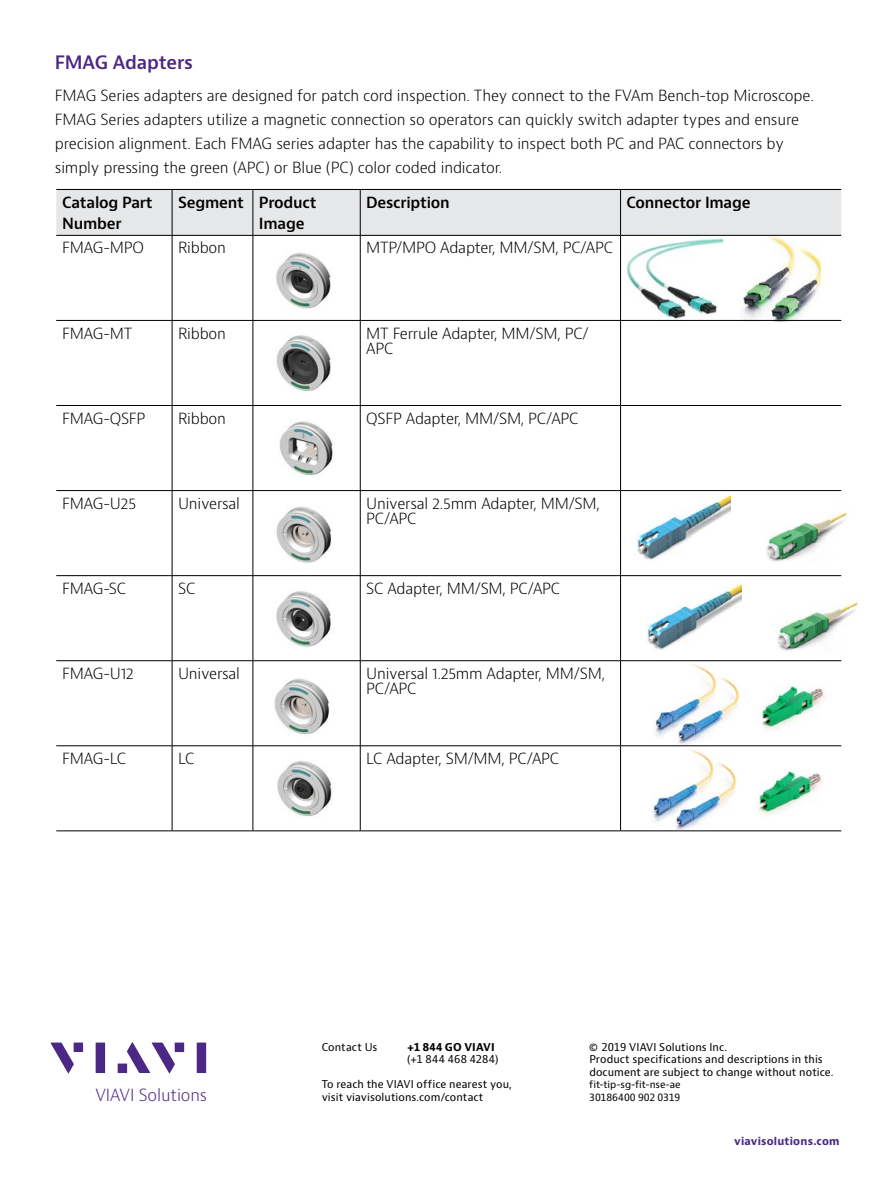
<style>
.page{position:relative;width:893px;height:1191px;background:#fff}
.page>*{position:absolute;margin:0;border:0;box-sizing:border-box;transform-origin:0 0}
.t1{font:600 18px "Bernino Sans";letter-spacing:-.01em;color:#4b2885}
.t2{font:300 16.35px "Bernino Sans";letter-spacing:-.01em;color:#4b2885}
.t3{font:300 15px/15px "Bernino Sans";letter-spacing:-.015em;color:#000}
.t4{font:600 15px/21px "Bernino Sans";letter-spacing:-.015em;color:#000}
.t5{font:10.5px/12.6px "Bernino Sans";letter-spacing:.01em;color:#000}
.t6{font:700 10.5px "Bernino Sans";letter-spacing:.02em;color:#4b2885}
.t7{font:700 10.5px "Bernino Sans";letter-spacing:.015em;color:#000}
.t8{font:9.75px/12.6px "Bernino Sans";letter-spacing:-.005em;color:#000}
</style>
<div class="page">
<img style="left:627px;top:238px;width:96px;height:82px">
<img style="left:740px;top:236px;width:80px;height:86px">
<img style="left:626px;top:491px;width:105px;height:69px">
<img style="left:766px;top:512px;width:81px;height:49px">
<img style="left:636px;top:584px;width:105px;height:78px">
<img style="left:766px;top:602px;width:92px;height:60px">
<img style="left:654px;top:661px;width:87px;height:83px">
<img style="left:740px;top:662px;width:86px;height:82px">
<img style="left:651px;top:746px;width:191px;height:83px">
<img style="left:277px;top:761px;width:55px;height:55px">
<img style="left:274px;top:678px;width:56px;height:57px">
<img style="left:276px;top:591px;width:55px;height:56px">
<img style="left:276px;top:506px;width:56px;height:57px">
<img style="left:279px;top:421px;width:54px;height:54px">
<img style="left:276px;top:335px;width:55px;height:56px">
<img style="left:276px;top:253px;width:55px;height:56px">
<svg style="left:50px;top:1042px;width:24px;height:31px"></svg>
<div style="left:74px;top:1042px;width:9px;height:10px;background:#4b2885"></div>
<div style="left:96px;top:1042px;width:9px;height:31px;background:#4b2885"></div>
<div style="left:175px;top:1042px;width:9px;height:10px;background:#4b2885"></div>
<div style="left:197px;top:1042px;width:9px;height:31px;background:#4b2885"></div>
<svg style="left:127px;top:1042px;width:48px;height:31px"></svg>
<div style="left:118px;top:1063px;width:9px;height:10px;background:#4b2885"></div>
<div style="left:56px;top:190px;width:785px;height:45px;background:#e6e7e8"></div>
<hr style="left:56px;top:189px;width:116px;height:1px;background:#000">
<hr style="left:172px;top:189px;width:81px;height:1px;background:#000">
<hr style="left:172px;top:190px;width:1px;height:45px;background:#000">
<hr style="left:253px;top:189px;width:107px;height:1px;background:#000">
<hr style="left:253px;top:190px;width:1px;height:45px;background:#000">
<hr style="left:360px;top:189px;width:261px;height:1px;background:#000">
<hr style="left:360px;top:190px;width:1px;height:45px;background:#000">
<hr style="left:621px;top:189px;width:220px;height:1px;background:#000">
<hr style="left:620px;top:190px;width:1px;height:45px;background:#000">
<hr style="left:56px;top:235px;width:116px;height:1px;background:#000">
<hr style="left:172px;top:235px;width:81px;height:1px;background:#000">
<hr style="left:172px;top:235px;width:1px;height:85px;background:#000">
<hr style="left:253px;top:235px;width:107px;height:1px;background:#000">
<hr style="left:253px;top:235px;width:1px;height:85px;background:#000">
<hr style="left:360px;top:235px;width:261px;height:1px;background:#000">
<hr style="left:360px;top:235px;width:1px;height:85px;background:#000">
<hr style="left:621px;top:235px;width:220px;height:1px;background:#000">
<hr style="left:620px;top:235px;width:1px;height:85px;background:#000">
<hr style="left:56px;top:320px;width:116px;height:1px;background:#000">
<hr style="left:172px;top:320px;width:81px;height:1px;background:#000">
<hr style="left:172px;top:321px;width:1px;height:84px;background:#000">
<hr style="left:253px;top:320px;width:107px;height:1px;background:#000">
<hr style="left:253px;top:321px;width:1px;height:84px;background:#000">
<hr style="left:360px;top:320px;width:261px;height:1px;background:#000">
<hr style="left:360px;top:321px;width:1px;height:84px;background:#000">
<hr style="left:621px;top:320px;width:220px;height:1px;background:#000">
<hr style="left:620px;top:321px;width:1px;height:84px;background:#000">
<hr style="left:56px;top:405px;width:116px;height:1px;background:#000">
<hr style="left:172px;top:405px;width:81px;height:1px;background:#000">
<hr style="left:172px;top:406px;width:1px;height:84px;background:#000">
<hr style="left:253px;top:405px;width:107px;height:1px;background:#000">
<hr style="left:253px;top:406px;width:1px;height:84px;background:#000">
<hr style="left:360px;top:405px;width:261px;height:1px;background:#000">
<hr style="left:360px;top:406px;width:1px;height:84px;background:#000">
<hr style="left:621px;top:405px;width:220px;height:1px;background:#000">
<hr style="left:620px;top:406px;width:1px;height:84px;background:#000">
<hr style="left:56px;top:490px;width:116px;height:1px;background:#000">
<hr style="left:172px;top:490px;width:81px;height:1px;background:#000">
<hr style="left:172px;top:491px;width:1px;height:84px;background:#000">
<hr style="left:253px;top:490px;width:107px;height:1px;background:#000">
<hr style="left:253px;top:491px;width:1px;height:84px;background:#000">
<hr style="left:360px;top:490px;width:261px;height:1px;background:#000">
<hr style="left:360px;top:491px;width:1px;height:84px;background:#000">
<hr style="left:621px;top:490px;width:220px;height:1px;background:#000">
<hr style="left:620px;top:491px;width:1px;height:84px;background:#000">
<hr style="left:56px;top:575px;width:116px;height:1px;background:#000">
<hr style="left:172px;top:575px;width:81px;height:1px;background:#000">
<hr style="left:172px;top:576px;width:1px;height:84px;background:#000">
<hr style="left:253px;top:575px;width:107px;height:1px;background:#000">
<hr style="left:253px;top:576px;width:1px;height:84px;background:#000">
<hr style="left:360px;top:575px;width:261px;height:1px;background:#000">
<hr style="left:360px;top:576px;width:1px;height:84px;background:#000">
<hr style="left:621px;top:575px;width:220px;height:1px;background:#000">
<hr style="left:620px;top:576px;width:1px;height:84px;background:#000">
<hr style="left:56px;top:660px;width:116px;height:1px;background:#000">
<hr style="left:172px;top:660px;width:81px;height:1px;background:#000">
<hr style="left:172px;top:661px;width:1px;height:84px;background:#000">
<hr style="left:253px;top:660px;width:107px;height:1px;background:#000">
<hr style="left:253px;top:661px;width:1px;height:84px;background:#000">
<hr style="left:360px;top:660px;width:261px;height:1px;background:#000">
<hr style="left:360px;top:661px;width:1px;height:84px;background:#000">
<hr style="left:621px;top:660px;width:220px;height:1px;background:#000">
<hr style="left:620px;top:661px;width:1px;height:84px;background:#000">
<hr style="left:56px;top:745px;width:116px;height:1px;background:#000">
<hr style="left:172px;top:745px;width:81px;height:1px;background:#000">
<hr style="left:172px;top:746px;width:1px;height:84px;background:#000">
<hr style="left:253px;top:745px;width:107px;height:1px;background:#000">
<hr style="left:253px;top:746px;width:1px;height:84px;background:#000">
<hr style="left:360px;top:745px;width:261px;height:1px;background:#000">
<hr style="left:360px;top:746px;width:1px;height:84px;background:#000">
<hr style="left:621px;top:745px;width:220px;height:1px;background:#000">
<hr style="left:620px;top:746px;width:1px;height:84px;background:#000">
<hr style="left:56px;top:830px;width:116px;height:1px;background:#000">
<hr style="left:172px;top:830px;width:81px;height:1px;background:#000">
<hr style="left:253px;top:830px;width:107px;height:1px;background:#000">
<hr style="left:360px;top:830px;width:261px;height:1px;background:#000">
<hr style="left:621px;top:830px;width:220px;height:1px;background:#000">
<p class="t1" style="left:55px;top:50px;width:140px">FMAG Adapters</p>
<p class="t3" style="left:55px;top:84px;width:760px;line-height:24px">FMAG Series adapters are designed for patch cord inspection. They connect to the FVAm Bench-top Microscope.<br>FMAG Series adapters utilize a magnetic connection so operators can quickly switch adapter types and ensure precision alignment. Each FMAG series adapter has the capability to inspect both PC and PAC connectors by simply pressing the green (APC) or Blue (PC) color coded indicator.</p>
<p class="t4" style="left:62px;top:192px;width:92px">Catalog Part<br>Number</p>
<p class="t4" style="left:259px;top:192px;width:59px;text-indent:-81px">Segment Product<br>Image</p>
<p class="t4" style="left:366px;top:192px;width:85px">Description</p>
<p class="t4" style="left:627px;top:192px;width:126px">Connector Image</p>
<p class="t3" style="left:62px;top:241px;width:83px">FMAG-MPO</p>
<p class="t3" style="left:178px;top:241px;width:49px">Ribbon</p>
<p class="t3" style="left:366px;top:241px;width:248px">MTP/MPO Adapter, MM/SM, PC/APC</p>
<p class="t3" style="left:62px;top:326px;width:72px">FMAG-MT</p>
<p class="t3" style="left:178px;top:326px;width:49px">Ribbon</p>
<p class="t3" style="left:366px;top:326px;width:224px">MT Ferrule Adapter, MM/SM, PC/<br>APC</p>
<p class="t3" style="left:62px;top:411px;width:85px">FMAG-QSFP</p>
<p class="t3" style="left:178px;top:411px;width:49px">Ribbon</p>
<p class="t3" style="left:366px;top:411px;width:214px">QSFP Adapter, MM/SM, PC/APC</p>
<p class="t3" style="left:62px;top:496px;width:75px">FMAG-U25</p>
<p class="t3" style="left:178px;top:496px;width:63px">Universal</p>
<p class="t3" style="left:366px;top:496px;width:235px">Universal 2.5mm Adapter, MM/SM,<br>PC/APC</p>
<p class="t3" style="left:62px;top:581px;width:65px">FMAG-SC</p>
<p class="t3" style="left:178px;top:581px;width:19px">SC</p>
<p class="t3" style="left:366px;top:581px;width:195px">SC Adapter, MM/SM, PC/APC</p>
<p class="t3" style="left:62px;top:666px;width:73px">FMAG-U12</p>
<p class="t3" style="left:178px;top:666px;width:63px">Universal</p>
<p class="t3" style="left:366px;top:666px;width:240px">Universal 1.25mm Adapter, MM/SM,<br>PC/APC</p>
<p class="t3" style="left:62px;top:751px;width:65px">FMAG-LC</p>
<p class="t3" style="left:178px;top:751px;width:18px">LC</p>
<p class="t3" style="left:366px;top:751px;width:194px">LC Adapter, SM/MM, PC/APC</p>
<p class="t2" style="left:96px;top:1084px;width:113px">VIAVI Solutions</p>
<p class="t5" style="left:322px;top:1040px;width:57px">Contact Us</p>
<p class="t7" style="left:407px;top:1040px;width:89px">+1 844 GO VIAVI</p>
<p class="t5" style="left:407px;top:1053px;width:93px">(+1 844 468 4284)</p>
<p class="t5" style="left:322px;top:1078px;width:192px">To reach the VIAVI office nearest you, visit viavisolutions.com/contact</p>
<p class="t5" style="left:589px;top:1040px;width:246px">© 2019 VIAVI Solutions Inc.<br>Product specifications and descriptions in this document are subject to change without notice.</p>
<p class="t8" style="left:589px;top:1078px;width:93px">fit-tip-sg-fit-nse-ae<br>30186400 902 0319</p>
<p class="t6" style="left:734px;top:1134px;width:107px">viavisolutions.com</p>
</div>
